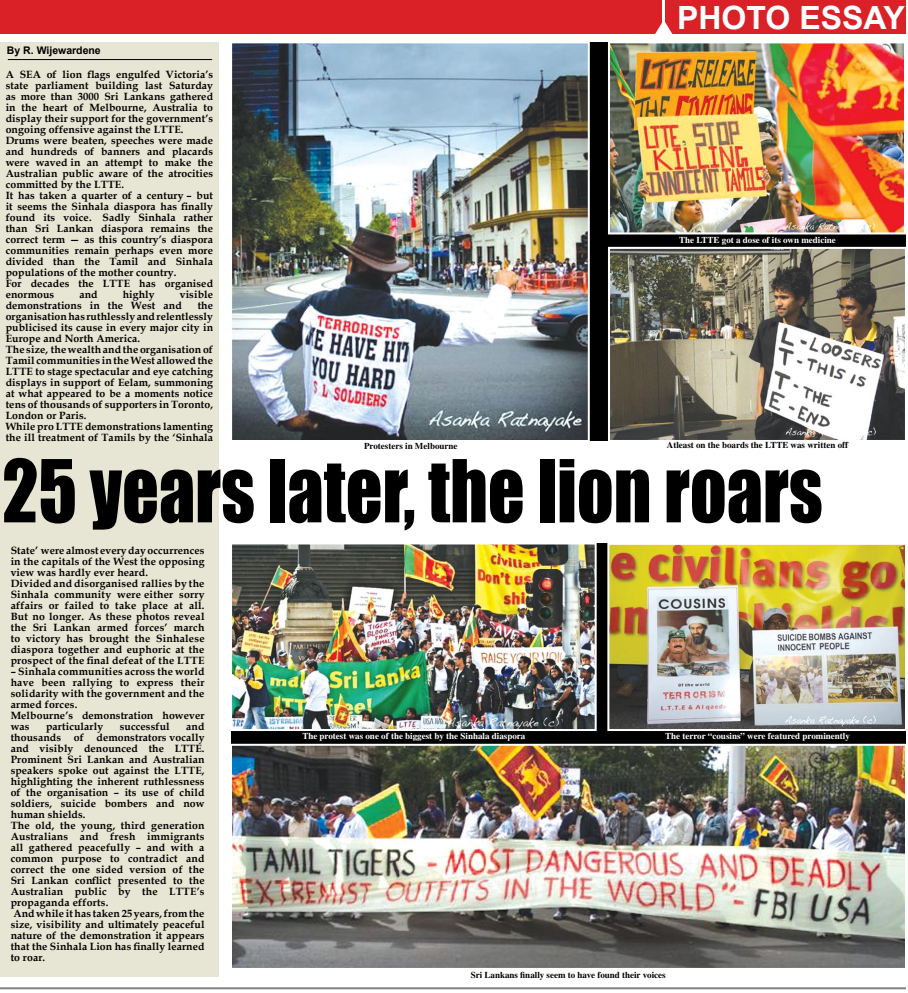
<style>
.page{position:relative;width:908px;height:993px;background:#fff}
.page>*{position:absolute;margin:0;border:0;box-sizing:border-box;transform-origin:0 0}
.t1{font:80px "Impact";color:#000;scale:.9 1}
.t2{font:700 32px "Arial";color:#fff}
.t3{font:700 10.5px/11px "Book Antiqua";letter-spacing:.01em;color:#000}
.t4{font:700 10.5px "Arial";color:#000}
.t5{font:700 9px "Times";color:#fff}
.t6{font:700 9px "Times";color:#000}
</style>
<div class="page">
<div style="left:0;top:42px;width:219px;height:934px;background:#e7e5d3"></div>
<div style="left:238px;top:42px;width:667px;height:399px;background:#000"></div>
<div style="left:231px;top:543px;width:674px;height:424px;background:#000"></div>
<div style="left:0;top:0;width:661px;height:34px;background:#da2128"></div>
<div style="left:665px;top:0;width:240px;height:34px;background:#da2128"></div>
<svg style="left:655px;top:20px;width:18px;height:14px"></svg>
<img style="left:233px;top:44px;width:353px;height:395px">
<div style="left:230px;top:41px;width:359px;height:401px;border:2px solid #fff"></div>
<img style="left:233px;top:746px;width:670px;height:220px">
<div style="left:230px;top:743px;width:676px;height:226px;border:2px solid #fff"></div>
<img style="left:610px;top:44px;width:292px;height:187px">
<div style="left:607px;top:41px;width:298px;height:193px;border:2px solid #fff"></div>
<img style="left:610px;top:250px;width:293px;height:189px">
<div style="left:607px;top:247px;width:299px;height:195px;border:2px solid #fff"></div>
<img style="left:233px;top:545px;width:360px;height:182px">
<div style="left:230px;top:542px;width:366px;height:188px;border:2px solid #fff"></div>
<hr style="left:0;top:986px;width:905px;height:2px;background:#808284">
<img style="left:610px;top:545px;width:293px;height:182px">
<div style="left:607px;top:542px;width:299px;height:188px;border:2px solid #fff"></div>
<hr style="left:8px;top:59px;width:204px;height:1px;background:#000">
<p class="t4" style="left:7px;top:44px;width:95px">By R. Wijewardene</p>
<p class="t3" style="left:6px;top:68px;width:209px">A sea of lion flags engulfed Victoria’s state parliament building last Saturday as more than 3000 Sri Lankans gathered in the heart of Melbourne, Australia to display their support for the government’s ongoing offensive against the LTTE.<br>Drums were beaten, speeches were made and hundreds of banners and placards were waved in an attempt to make the Australian public aware of the atrocities committed by the LTTE.<br>It has taken a quarter of a century – but it seems the Sinhala diaspora has finally found its voice. Sadly Sinhala rather than Sri Lankan diaspora remains the correct term — as this country’s diaspora communities remain perhaps even more divided than the Tamil and Sinhala populations of the mother country.<br>For decades the LTTE has organised enormous</p>
<p class="t3" style="left:6px;top:288px;width:209px;text-indent:174px">visible demonstrations in the West and</p>
<p class="t3" style="left:79px;top:288px;width:20px">and</p>
<p class="t3" style="left:123px;top:288px;width:34px">highly</p>
<p class="t3" style="left:6px;top:299px;width:209px;text-indent:192px">the organisation has ruthlessly and relentlessly publicised its cause in every major city in Europe and North America.<br>The size, the wealth and the organisation of Tamil communities in the West allowed the LTTE to stage spectacular and eye catching displays in support of Eelam, summoning at what appeared to be a moments notice tens of thousands of supporters in Toronto, London or Paris.<br>While pro LTTE demonstrations lamenting the ill treatment of Tamils by the ‘Sinhala</p>
<h2 class="t2" style="left:676px;top:-3px;width:229px">PHOTO ESSAY</h2>
<p class="t5" style="left:678px;top:234px;width:158px">The LTTE got a dose of its own medicine</p>
<p class="t6" style="left:364px;top:440px;width:95px">Protesters in Melbourne</p>
<p class="t6" style="left:666px;top:439px;width:183px">Atleast on the boards the LTTE was written off</p>
<h1 class="t1" style="left:2px;top:428px;width:912px">25 years later, the lion roars</h1>
<p class="t3" style="left:11px;top:544px;width:195px">State’ were almost every day occurrences in the capitals of the West the opposing view was hardly ever heard.<br>Divided and disorganised rallies by the Sinhala community were either sorry affairs or failed to take place at all.<br>But no longer. As these photos reveal the Sri Lankan armed forces’ march to victory has brought the Sinhalese diaspora together and euphoric at the prospect of the final defeat of the LTTE</p>
<p class="t3" style="left:11px;top:665px;width:195px">– Sinhala communities across the world have been rallying to express their solidarity with the government and the armed forces.<br>Melbourne’s demonstration however was</p>
<p class="t3" style="left:11px;top:720px;width:195px;text-indent:175px">and thousands of demonstrators vocally and visibly denounced the LTTE.<br>Prominent Sri Lankan and Australian speakers spoke out against the LTTE, highlighting the inherent ruthlessness of the organisation – its use of child soldiers, suicide bombers and now human shields.<br>The old, the young, third generation<br>Australians and fresh immigrants all gathered peacefully – and with a common purpose to contradict and correct the one sided version of the<br>Sri Lankan conflict presented to the<br>Australian public by the LTTE’s propaganda efforts.<br>And while it has taken 25 years, from the size, visibility and ultimately peaceful nature of the demonstration it appears that the Sinhala Lion has finally learned to roar.</p>
<p class="t3" style="left:46px;top:720px;width:59px">particularly</p>
<p class="t3" style="left:120px;top:720px;width:51px">successful</p>
<p class="t5" style="left:302px;top:730px;width:224px">The protest was one of the biggest by the Sinhala diaspora</p>
<p class="t5" style="left:664px;top:730px;width:186px">The terror “cousins” were featured prominently</p>
<p class="t6" style="left:470px;top:969px;width:196px">Sri Lankans finally seem to have found their voices</p>
</div>
